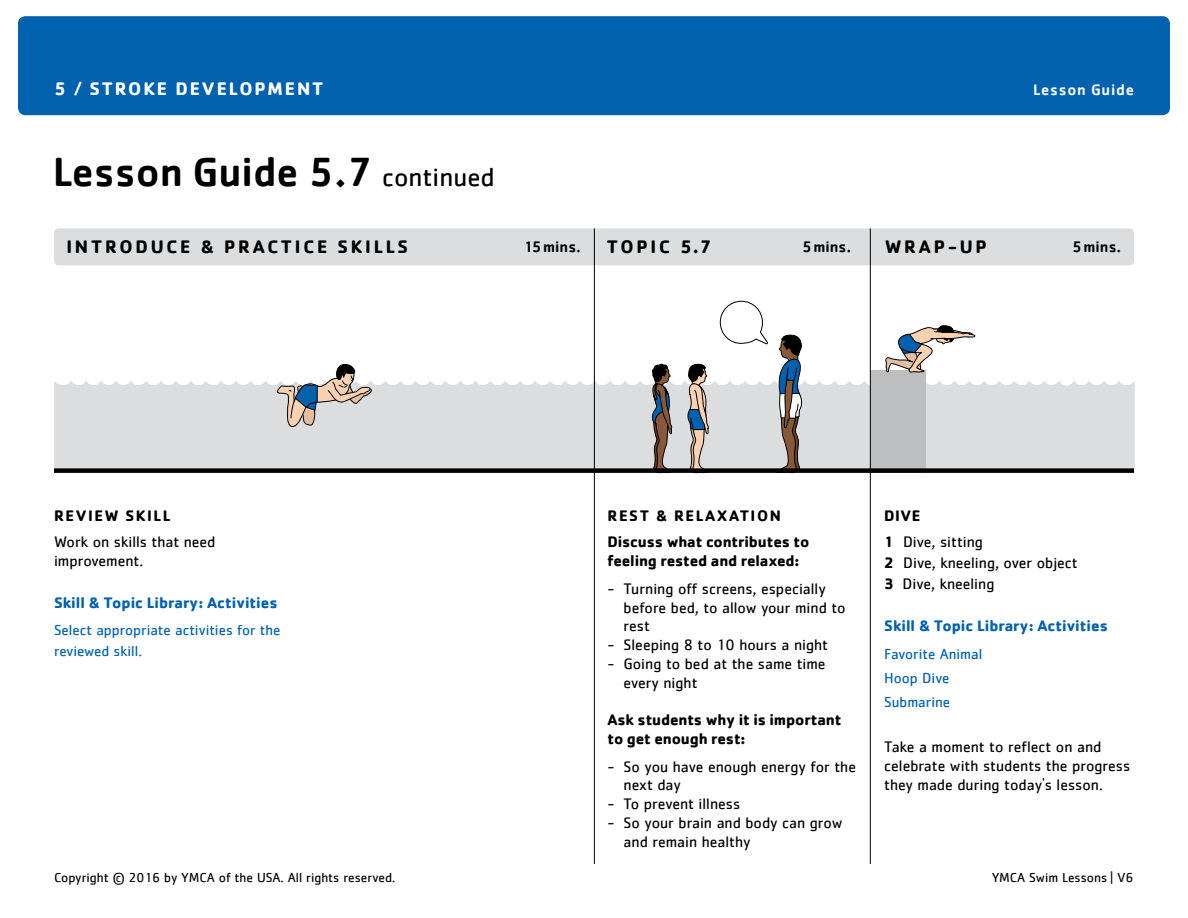
<style>
.page{position:relative;width:1188px;height:918px;background:#fff}
.page>*{position:absolute;margin:0;border:0;box-sizing:border-box;transform-origin:0 0}
.t1{font:500 42px "Cachet";color:#000}
.t2{font:700 18.75px "Cachet";letter-spacing:.15em;color:#000}
.t3{font:700 18.75px "Cachet";letter-spacing:.1em;color:#fff}
.t4{font:15.75px/18.8px "Cachet";color:#000}
.t5{font:700 15.75px/27px "Cachet";letter-spacing:-.01em;color:#000}
.t6{font:700 15.75px "Cachet";color:#0061af}
.t7{font:500 15.75px "Cachet";color:#000}
.t8{font:700 15.75px "Cachet";letter-spacing:.1em;color:#000}
.t9{font:500 15.75px "Cachet";letter-spacing:.05em;color:#fff}
.t10{font:15px/24px "Cachet";color:#0061af}
.t11{font:13.5px "Cachet";color:#000}
.s1{font-weight:500}
.s2{font-weight:400;font-size:27px}
.s3{font-weight:700}
</style>
<div class="page">
<div style="left:54px;top:380px;width:1081px;height:93px;background:#dcddde"></div>
<div style="left:54px;top:228px;width:1080px;height:37px;background:#dcddde;border-radius:4px"></div>
<hr style="left:594px;top:228px;width:1px;height:636px;background:#000">
<svg style="left:687px;top:363px;width:22px;height:105px;background:#9b9896"></svg>
<svg style="left:652px;top:364px;width:20px;height:104px;background:#736963"></svg>
<svg style="left:776px;top:334px;width:26px;height:134px"></svg>
<svg style="left:720px;top:301px;width:48px;height:43px"></svg>
<svg style="left:277px;top:364px;width:95px;height:63px"></svg>
<div style="left:870px;top:371px;width:55px;height:102px;background:#bcbec0"></div>
<hr style="left:870px;top:228px;width:1px;height:636px;background:#000">
<div style="left:54px;top:468px;width:1080px;height:5px;background:#000"></div>
<svg style="left:885px;top:325px;width:91px;height:53px"></svg>
<div style="left:18px;top:16px;width:1152px;height:99px;background:#0061af;border-radius:8px"></div>
<p class="t3" style="left:54px;top:77px;width:271px">5 <span class="s1">/</span> STROKE DEVELOPMENT</p>
<p class="t9" style="left:1033px;top:80px;width:102px">Lesson Guide</p>
<h1 class="t1" style="left:53px;top:147px;width:443px">Lesson Guide 5.7 <span class="s2">continued</span></h1>
<p class="t2" style="left:66px;top:235px;width:343px">INTRODUCE &amp; PRACTICE SKILLS</p>
<p class="t7" style="left:524px;top:237px;width:59px">15mins.</p>
<p class="t2" style="left:607px;top:235px;width:106px">TOPIC 5.7</p>
<p class="t7" style="left:802px;top:237px;width:51px">5mins.</p>
<p class="t2" style="left:885px;top:235px;width:103px">Wrap-Up</p>
<p class="t7" style="left:1072px;top:237px;width:51px">5mins.</p>
<p class="t8" style="left:54px;top:505px;width:118px">REVIEW SKILL</p>
<p class="t4" style="left:54px;top:533px;width:163px">Work on skills that need improvement.</p>
<p class="t6" style="left:54px;top:593px;width:225px">Skill &amp; Topic Library: Activities</p>
<p class="t10" style="left:54px;top:619px;width:228px;line-height:21px">Select appropriate activities for the reviewed skill.</p>
<p class="t11" style="left:54px;top:869px;width:343px">Copyright © 2016 by YMCA of the USA. All rights reserved.</p>
<p class="t5" style="left:608px;top:501px;width:203px;text-indent:109px">xation<br>Discuss what contributes to</p>
<p class="t5" style="left:608px;top:547px;width:193px">feeling rested and relaxed:</p>
<p class="t4" style="left:624px;top:579px;width:224px;text-indent:-16px">- Turning off screens, especially before bed, to allow your mind to rest</p>
<p class="t4" style="left:608px;top:635px;width:222px">- Sleeping 8 to 10 hours a night</p>
<p class="t4" style="left:624px;top:654px;width:204px;text-indent:-16px">- Going to bed at the same time every night</p>
<p class="t5" style="left:608px;top:710px;width:235px;line-height:18.8px">Ask students why it is important to get enough rest:</p>
<p class="t4" style="left:624px;top:757px;width:234px;text-indent:-16px">- So you have enough energy for the next day</p>
<p class="t4" style="left:608px;top:794px;width:134px">- To prevent illness</p>
<p class="t4" style="left:624px;top:813px;width:220px;text-indent:-16px">- So your brain and body can grow and remain healthy</p>
<p class="t5" style="left:608px;top:501px;width:23px">Rest</p>
<p class="t5" style="left:656px;top:501px;width:41px">&amp; Rela</p>
<p class="t4" style="left:884px;top:501px;width:100px;line-height:27px"><span class="s3">DIVE<br>1</span> Dive, sitting</p>
<p class="t4" style="left:884px;top:552px;width:195px;line-height:21px"><span class="s3">2</span> Dive, kneeling, over object<br><span class="s3">3</span> Dive, kneeling</p>
<p class="t6" style="left:884px;top:616px;width:225px">Skill &amp; Topic Library: Activities</p>
<p class="t10" style="left:884px;top:641px;width:100px">Favorite Animal<br>Hoop Dive<br>Submarine</p>
<p class="t4" style="left:884px;top:737px;width:248px">Take a moment to reflect on and celebrate with students the progress they made during today's lesson.</p>
<p class="t11" style="left:992px;top:869px;width:143px">YMCA Swim Lessons | V6</p>
</div>
